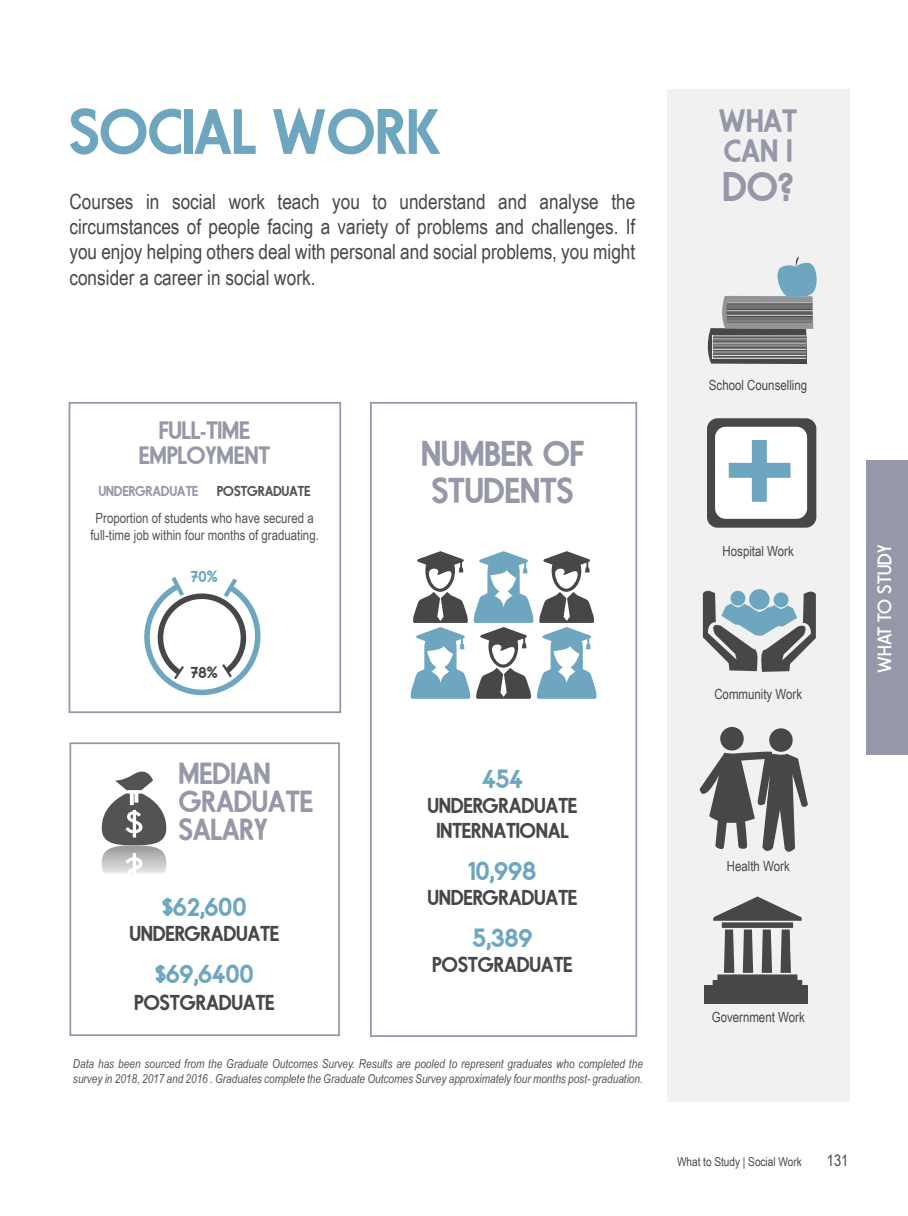
<style>
.page{position:relative;width:908px;height:1216px;background:#fff}
.page>*{position:absolute;margin:0;border:0;box-sizing:border-box;transform-origin:0 0}
.FOS_Name{font:63px "Fundamental Brigade Schwer";color:#6da6be}
.t1{font:40.25px "Fundamental Brigade Schwer";color:#9697a8}
.t2{font:35px/36.8px "Fundamental Brigade Schwer";color:#9697a8}
.t3{font:31.5px/30.1px "Fundamental Brigade Schwer";color:#9697a8}
.t4{font:29.75px/28px "Fundamental Brigade Schwer";color:#9697a8}
.Data_Outcome_Grey{font:26.25px "Fundamental Brigade Schwer";color:#6da6be}
.Data_outcome_red{font:26.25px "Fundamental Brigade Schwer";color:#6da6be}
.t5{font:24.5px/24.5px "Fundamental Brigade Schwer";color:#9697a8;text-align:center}
.FOS_Intro_Text{font:21px/25.2px "Arial Narrow";color:#474749;text-align:justify}
.Data_label_grey{font:21px/25.2px "Fundamental Brigade Schwer";color:#474749;text-align:center}
.Data_label_red{font:21px "Fundamental Brigade Schwer";color:#474749}
.t6{font:19.25px "Fundamental Brigade";color:#fff}
.t7{font:15.75px "Arial Narrow";color:#474749}
.Small_Data_outcome_r{font:15.75px "Fundamental Brigade Schwer";color:#6da6be}
.Small_Data_outcome_g{font:15.75px "Fundamental Brigade Schwer";color:#474749}
.t8{font:14px/16.8px "Arial Narrow";color:#535353;text-align:center}
.What_Can_I_Do_text{font:14px "Arial Narrow";color:#474749}
.t9{font:14px "Fundamental Brigade Schwer";color:#9697a8}
.t10{font:14px "Fundamental Brigade Schwer";color:#535353}
.t11{font:italic 12.25px/14.7px "Arial Narrow";color:#535353}
.t12{font:12.25px "Arial Narrow";color:#474749}
</style>
<div class="page">
<div style="left:866px;top:460px;width:42px;height:295px;background:#9697a8"></div>
<div style="left:370px;top:402px;width:267px;height:634px;background:#fff;border:2px solid #9697a8"></div>
<div style="left:69px;top:742px;width:271px;height:294px;background:#fff;border:2px solid #9697a8"></div>
<svg style="left:101px;top:771px;width:66px;height:103px"></svg>
<div style="left:69px;top:402px;width:272px;height:311px;border:2px solid #9697a8"></div>
<div style="left:667px;top:89px;width:182px;height:1013px;background:#f1f1f1"></div>
<svg style="left:144px;top:577px;width:117px;height:119px"></svg>
<svg style="left:707px;top:257px;width:110px;height:107px"></svg>
<div style="left:707px;top:418px;width:109px;height:109px;background:#474749;border-radius:11px"></div>
<div style="left:715px;top:427px;width:92px;height:92px;background:#fff;border-radius:11px"></div>
<div style="left:752px;top:440px;width:15px;height:62px;background:#6da6be"></div>
<div style="left:729px;top:463px;width:61px;height:15px;background:#6da6be"></div>
<svg style="left:703px;top:589px;width:113px;height:83px"></svg>
<svg style="left:712px;top:896px;width:91px;height:89px"></svg>
<div style="left:704px;top:985px;width:104px;height:18px;background:#474749"></div>
<div style="left:720px;top:726px;width:24px;height:24px;background:#474749;border-radius:50%"></div>
<div style="left:769px;top:728px;width:24px;height:24px;background:#474749;border-radius:50%"></div>
<svg style="left:699px;top:751px;width:109px;height:101px"></svg>
<svg style="left:410px;top:551px;width:187px;height:147px"></svg>
<p class="FOS_Name" style="left:69px;top:94px;width:374px">SOCIAL WORK</p>
<p class="FOS_Intro_Text" style="left:69px;top:188px;width:567px">Courses in social work teach you to understand and analyse the circumstances of people facing a variety of problems and challenges. If you enjoy helping others deal with personal and social problems, you might consider a career in social work.</p>
<h3 class="t3" style="left:719px;top:105px;width:80px">WHAT<br>CAN I</h3>
<h2 class="t1" style="left:723px;top:163px;width:72px">DO?</h2>
<h3 class="t5" style="left:139px;top:418px;width:133px">FULL-TIME<br>EMPLOYMENT</h3>
<p class="t9" style="left:99px;top:483px;width:101px">UNDERGRADUATE</p>
<p class="t10" style="left:217px;top:483px;width:95px">POSTGRADUATE</p>
<p class="t8" style="left:90px;top:509px;width:230px">Proportion of students who have secured a full-time job within four months of graduating.</p>
<p class="Small_Data_outcome_r" style="left:191px;top:567px;width:29px">70%</p>
<p class="Small_Data_outcome_g" style="left:191px;top:663px;width:29px">78%</p>
<h3 class="t4" style="left:179px;top:759px;width:136px">MEDIAN<br>GRADUATE<br>SALARY</h3>
<p class="Data_Outcome_Grey" style="left:162px;top:891px;width:86px">$62,600</p>
<p class="Data_label_red" style="left:130px;top:921px;width:151px">UNDERGRADUATE</p>
<p class="Data_Outcome_Grey" style="left:155px;top:957px;width:100px">$69,6400</p>
<p class="Data_label_red" style="left:134px;top:990px;width:142px">POSTGRADUATE</p>
<h3 class="t2" style="left:421px;top:435px;width:164px">NUMBER OF<br>STUDENTS</h3>
<p class="Data_outcome_red" style="left:482px;top:763px;width:42px">454</p>
<p class="Data_label_grey" style="left:428px;top:793px;width:151px">UNDERGRADUATE<br>INTERNATIONAL</p>
<p class="Data_outcome_red" style="left:469px;top:855px;width:69px">10,998</p>
<p class="Data_label_grey" style="left:428px;top:884px;width:151px">UNDERGRADUATE</p>
<p class="Data_outcome_red" style="left:472px;top:921px;width:62px">5,389</p>
<p class="Data_label_grey" style="left:432px;top:951px;width:142px">POSTGRADUATE</p>
<p class="t11" style="left:73px;top:1056px;width:571px">Data has been sourced from the Graduate Outcomes Survey. Results are pooled to represent graduates who completed the survey in 2018, 2017 and 2016 . Graduates complete the Graduate Outcomes Survey approximately four months post- graduation.</p>
<p class="What_Can_I_Do_text" style="left:709px;top:374px;width:100px">School Counselling</p>
<p class="What_Can_I_Do_text" style="left:722px;top:540px;width:73px">Hospital Work</p>
<p class="What_Can_I_Do_text" style="left:714px;top:683px;width:89px">Community Work</p>
<h3 class="t6" style="left:873px;top:672px;width:129px;rotate:-90deg">WHAT TO STUDY</h3>
<p class="What_Can_I_Do_text" style="left:727px;top:855px;width:64px">Health Work</p>
<p class="What_Can_I_Do_text" style="left:712px;top:1006px;width:94px">Government Work</p>
<p class="t12" style="left:677px;top:1153px;width:126px">What to Study | Social Work</p>
<p class="t7" style="left:827px;top:1149px;width:23px">131</p>
</div>
